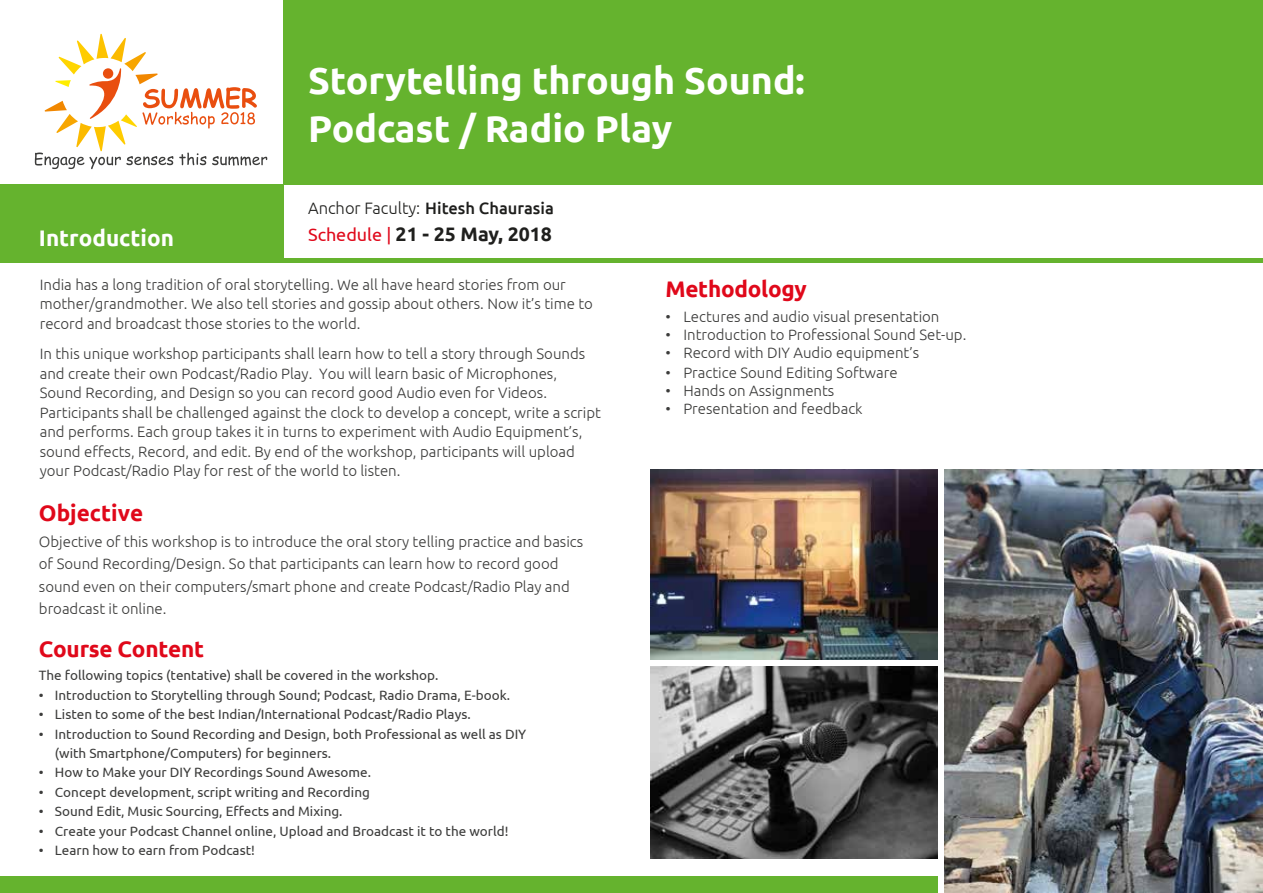
<style>
.page{position:relative;width:1263px;height:893px;background:#fff}
.page>*{position:absolute;margin:0;border:0;box-sizing:border-box;transform-origin:0 0}
.t1{font:700 37.5px/48px "Ubuntu";color:#fff}
.t2{font:700 22.5px "Ubuntu";letter-spacing:-.01em;color:#e0081a}
.t3{font:700 22.5px "Ubuntu";color:#fff}
.t4{font:700 19.5px "Ubuntu";color:#1f1f1d}
.t5{font:500 16.5px "Ubuntu";color:#1e1e1c}
.t6{font:300 15px/19.5px "Ubuntu";color:#3c3c3b}
.t7{font:13.5px/19.5px "Ubuntu";color:#3c3c3b}
.s1{font-weight:300}
.s2{font-weight:400;font-size:18px;color:#e0081a}
</style>
<div class="page">
<div style="left:284px;top:0;width:979px;height:185px;background:#65b32e"></div>
<div style="left:0;top:876px;width:938px;height:17px;background:#65b32e"></div>
<div style="left:0;top:185px;width:284px;height:78px;background:#65b32e"></div>
<div style="left:282px;top:258px;width:981px;height:5px;background:#65b32e"></div>
<svg style="left:35px;top:34px;width:232px;height:135px"></svg>
<img style="left:945px;top:469px;width:318px;height:424px">
<img style="left:650px;top:469px;width:288px;height:191px">
<img style="left:650px;top:667px;width:288px;height:191px">
<h1 class="t1" style="left:308px;top:56px;width:498px">Storytelling through Sound:<br>Podcast / Radio Play</h1>
<h2 class="t3" style="left:39px;top:224px;width:137px">Introduction</h2>
<p class="t5" style="left:308px;top:197px;width:247px"><span class="s1">Anchor Faculty:</span> Hitesh Chaurasia</p>
<h3 class="t4" style="left:308px;top:222px;width:245px"><span class="s2">Schedule |</span> 21 - 25 May, 2018</h3>
<p class="t6" style="left:40px;top:274px;width:555px">India has a long tradition of oral storytelling. We all have heard stories from our mother/grandmother. We also tell stories and gossip about others. Now it’s time to record and broadcast those stories to the world.</p>
<p class="t6" style="left:40px;top:344px;width:563px">In this unique workshop participants shall learn how to tell a story through Sounds and create their own Podcast/Radio Play. You will learn basic of Microphones, Sound Recording, and Design so you can record good Audio even for Videos.<br>Participants shall be challenged against the clock to develop a concept, write a script and performs. Each group takes it in turns to experiment with Audio Equipment’s, sound effects, Record, and edit. By end of the workshop, participants will upload your Podcast/Radio Play for rest of the world to listen.</p>
<h2 class="t2" style="left:39px;top:499px;width:106px">Objective</h2>
<p class="t6" style="left:39px;top:530px;width:546px;line-height:22.5px">Objective of this workshop is to introduce the oral story telling practice and basics of Sound Recording/Design. So that participants can learn how to record good sound even on their computers/smart phone and create Podcast/Radio Play and broadcast it online.</p>
<h2 class="t2" style="left:39px;top:635px;width:167px">Course Content</h2>
<p class="t7" style="left:39px;top:665px;width:401px">The following topics (tentative) shall be covered in the workshop.</p>
<p class="t7" style="left:39px;top:684px;width:473px">• Introduction to Storytelling through Sound; Podcast, Radio Drama, E-book.</p>
<p class="t7" style="left:39px;top:704px;width:433px">• Listen to some of the best Indian/International Podcast/Radio Plays.</p>
<p class="t7" style="left:55px;top:723px;width:473px;text-indent:-16px">• Introduction to Sound Recording and Design, both Professional as well as DIY (with Smartphone/Computers) for beginners.</p>
<p class="t7" style="left:39px;top:762px;width:334px">• How to Make your DIY Recordings Sound Awesome.</p>
<p class="t7" style="left:39px;top:782px;width:332px">• Concept development, script writing and Recording</p>
<p class="t7" style="left:39px;top:801px;width:305px">• Sound Edit, Music Sourcing, Effects and Mixing.</p>
<p class="t7" style="left:39px;top:821px;width:471px">• Create your Podcast Channel online, Upload and Broadcast it to the world!</p>
<p class="t7" style="left:39px;top:840px;width:217px">• Learn how to earn from Podcast!</p>
<h2 class="t2" style="left:665px;top:276px;width:143px">Methodology</h2>
<p class="t6" style="left:665px;top:306px;width:276px">• Lectures and audio visual presentation</p>
<p class="t6" style="left:665px;top:324px;width:302px">• Introduction to Professional Sound Set-up.</p>
<p class="t6" style="left:665px;top:342px;width:255px">• Record with DIY Audio equipment’s</p>
<p class="t6" style="left:665px;top:362px;width:234px">• Practice Sound Editing Software</p>
<p class="t6" style="left:665px;top:380px;width:170px">• Hands on Assignments</p>
<p class="t6" style="left:665px;top:398px;width:199px">• Presentation and feedback</p>
</div>
